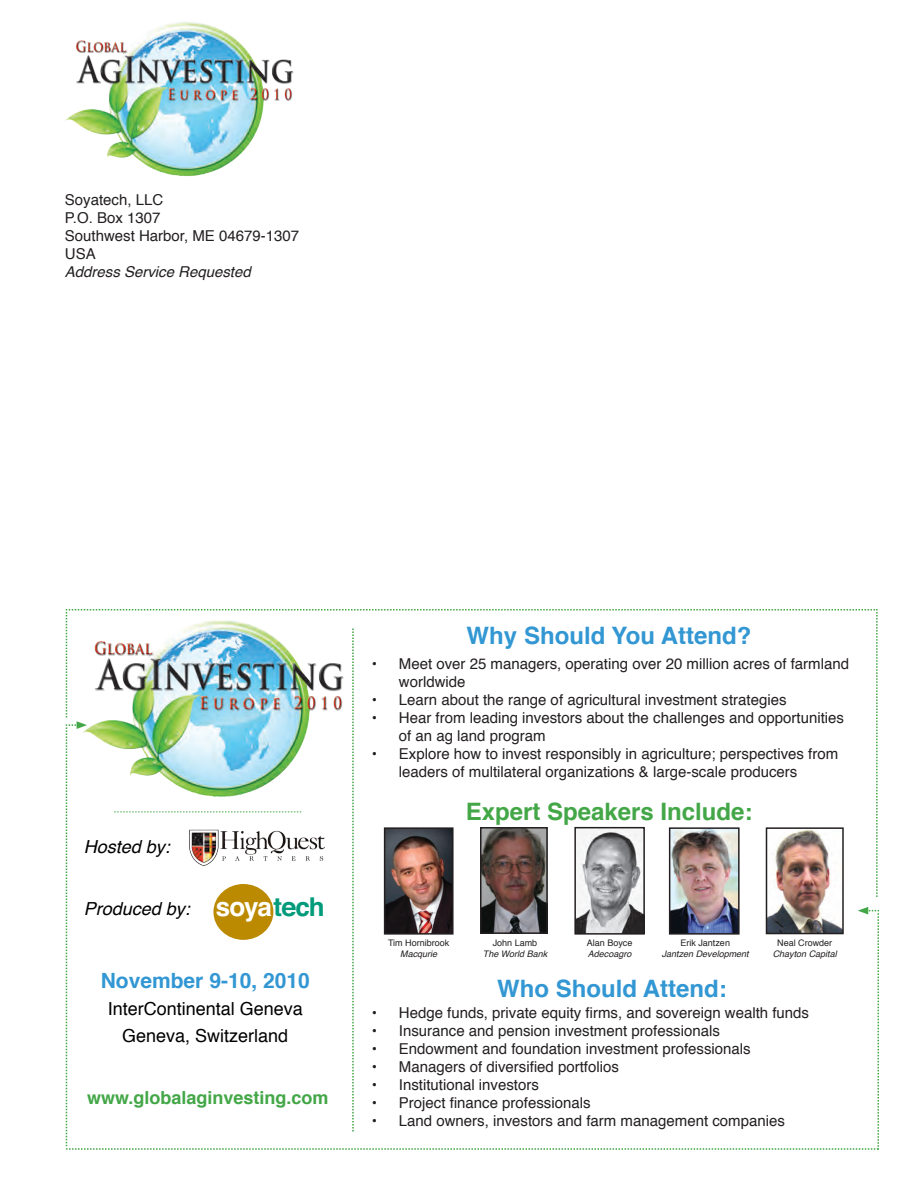
<style>
.page{position:relative;width:918px;height:1188px;background:#fff}
.page>*{position:absolute;margin:0;border:0;box-sizing:border-box;transform-origin:0 0}
.t1{font:700 26.1px "Helvetica";letter-spacing:-.03em;color:#fff}
.t2{font:700 24px "Helvetica";color:#3297d3}
.t3{font:700 24px "Helvetica";color:#43a747}
.t4{font:700 21px "Helvetica";color:#3297d3}
.t5{font:18px "Helvetica";color:#000}
.t6{font:700 18px "Helvetica";color:#43a747}
.t7{font:italic 18px "Helvetica";color:#000}
.t8{font:15px/18px "Helvetica";color:#231f20}
.t9{font:italic 15px "Helvetica";color:#231f20}
.t10{font:italic 9px "Helvetica";color:#231f20}
.t11{font:9px "Helvetica";color:#231f20}
.s1{color:#009b7a}
</style>
<div class="page">
<svg style="left:66px;top:609px;width:813px;height:541px"></svg>
<div style="left:213px;top:884px;width:60px;height:56px;background:#bc8a00;border-radius:50%"></div>
<img style="left:577px;top:830px;width:65px;height:102px">
<div style="left:574px;top:827px;width:71px;height:108px;border:2px solid #231f20"></div>
<img style="left:672px;top:830px;width:65px;height:102px">
<div style="left:669px;top:827px;width:71px;height:108px;border:2px solid #231f20"></div>
<img style="left:769px;top:830px;width:72px;height:101px">
<div style="left:766px;top:827px;width:78px;height:107px;border:2px solid #231f20"></div>
<img style="left:483px;top:830px;width:62px;height:101px">
<div style="left:480px;top:827px;width:68px;height:107px;border:2px solid #231f20"></div>
<img style="left:387px;top:830px;width:64px;height:102px">
<div style="left:384px;top:827px;width:70px;height:108px;border:2px solid #231f20"></div>
<img style="left:65px;top:22px;width:229px;height:154px">
<img style="left:189px;top:827px;width:135px;height:40px">
<p class="t8" style="left:65px;top:191px;width:100px">Soyatech, LLC</p>
<p class="t8" style="left:65px;top:209px;width:97px">P.O. Box 1307</p>
<p class="t8" style="left:65px;top:227px;width:236px">Southwest Harbor, ME 04679-1307</p>
<p class="t8" style="left:65px;top:245px;width:32px">USA</p>
<p class="t9" style="left:65px;top:260px;width:187px">Address Service Requested</p>
<p class="t7" style="left:84px;top:832px;width:88px">Hosted by:</p>
<p class="t7" style="left:84px;top:894px;width:108px">Produced by:</p>
<p class="t1" style="left:216px;top:898px;width:110px">soya<span class="s1">tech</span></p>
<p class="t4" style="left:101px;top:964px;width:210px">November 9-10, 2010</p>
<p class="t5" style="left:108px;top:995px;width:197px">InterContinental Geneva</p>
<p class="t5" style="left:122px;top:1022px;width:168px">Geneva, Switzerland</p>
<p class="t6" style="left:87px;top:1083px;width:243px">www.globalaginvesting.com</p>
<p class="t2" style="left:467px;top:617px;width:286px">Why Should You Attend?</p>
<p class="t8" style="left:399px;top:655px;width:452px;text-indent:-27px">• Meet over 25 managers, operating over 20 million acres of farmland worldwide</p>
<p class="t8" style="left:372px;top:691px;width:416px">• Learn about the range of agricultural investment strategies</p>
<p class="t8" style="left:399px;top:709px;width:447px;text-indent:-27px">• Hear from leading investors about the challenges and opportunities of an ag land program</p>
<p class="t8" style="left:399px;top:745px;width:441px;text-indent:-27px">• Explore how to invest responsibly in agriculture; perspectives from leaders of multilateral organizations &amp; large-scale producers</p>
<p class="t3" style="left:466px;top:792px;width:288px">Expert Speakers Include:</p>
<p class="t11" style="left:388px;top:936px;width:63px">Tim Hornibrook</p>
<p class="t10" style="left:400px;top:946px;width:39px">Macqurie</p>
<p class="t11" style="left:493px;top:936px;width:46px">John Lamb</p>
<p class="t10" style="left:483px;top:946px;width:66px">The World Bank</p>
<p class="t11" style="left:587px;top:936px;width:47px">Alan Boyce</p>
<p class="t10" style="left:588px;top:946px;width:45px">Adecoagro</p>
<p class="t11" style="left:680px;top:936px;width:51px">Erik Jantzen</p>
<p class="t10" style="left:662px;top:946px;width:89px">Jantzen Development</p>
<p class="t11" style="left:777px;top:936px;width:57px">Neal Crowder</p>
<p class="t10" style="left:773px;top:946px;width:66px">Chayton Capital</p>
<p class="t2" style="left:497px;top:969px;width:231px">Who Should Attend:</p>
<p class="t8" style="left:372px;top:1004px;width:439px">• Hedge funds, private equity firms, and sovereign wealth funds</p>
<p class="t8" style="left:372px;top:1022px;width:349px">• Insurance and pension investment professionals</p>
<p class="t8" style="left:372px;top:1040px;width:380px">• Endowment and foundation investment professionals</p>
<p class="t8" style="left:372px;top:1058px;width:249px">• Managers of diversified portfolios</p>
<p class="t8" style="left:372px;top:1076px;width:169px">• Institutional investors</p>
<p class="t8" style="left:372px;top:1094px;width:220px">• Project finance professionals</p>
<p class="t8" style="left:372px;top:1112px;width:414px">• Land owners, investors and farm management companies</p>
</div>
